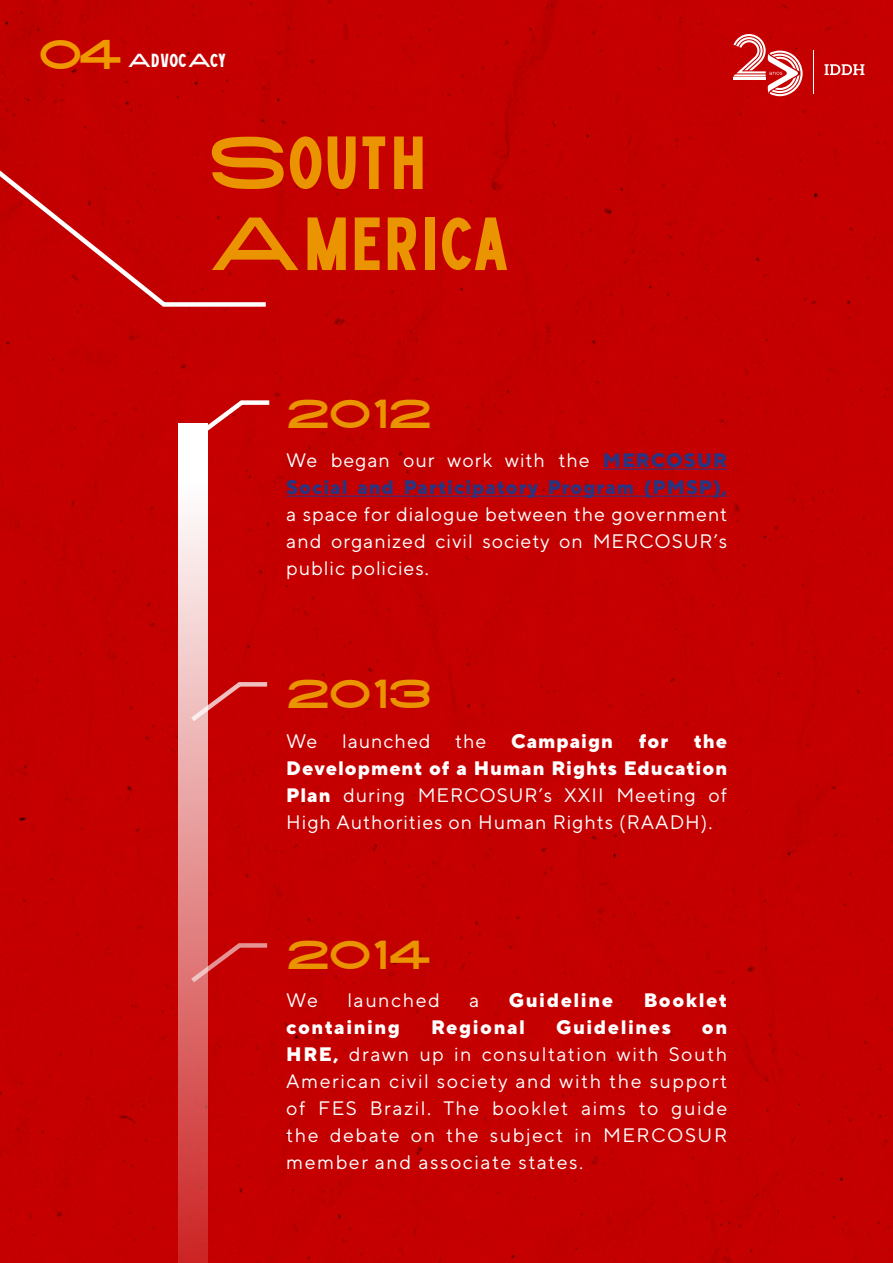
<style>
.page{position:relative;width:893px;height:1263px;background:#c50000}
.page>*{position:absolute;margin:0;border:0;box-sizing:border-box;transform-origin:0 0}
.t1{font:75px/81px "High Cruiser";color:#e99400}
.t2{font:40.5px "High Cruiser";color:#e99400}
.t3{font:19.5px/27px "TT Norms Pro";letter-spacing:.05em;color:#fff;text-align:justify}
.t4{font:800 19.5px/27px "TT Norms Pro";letter-spacing:.05em;color:#273583}
.t5{font:800 19.5px "TT Norms Pro";letter-spacing:.08em;color:#fff}
.t6{font:800 19.5px "TT Norms Pro";letter-spacing:.05em;color:#fff}
.t7{font:19.5px "TT Norms Pro";letter-spacing:.08em;color:#fff}
.t8{font:18.9px "High Cruiser";letter-spacing:-.015em;color:#fff}
.s1{font-size:41.55px;color:#f09800}
.s2{font-weight:400;color:#fff}
.s3{font-weight:800}
</style>
<div class="page">
<div style="left:178px;top:423px;width:29px;height:840px;background:linear-gradient(to bottom,#fff,#cc2525)"></div>
<svg style="left:824px;top:64px;width:40px;height:11px"></svg>
<hr style="left:813px;top:51px;width:1px;height:43px;background:#fff">
<svg style="left:733px;top:34px;width:70px;height:62px"></svg>
<hr style="left:603px;top:469px;width:124px;height:1px;background:#273583">
<hr style="left:286px;top:496px;width:441px;height:1px;background:#273583">
<svg style="left:188px;top:398px;width:86px;height:46px"></svg>
<svg style="left:186px;top:680px;width:86px;height:43px;background:#d34141"></svg>
<svg style="left:186px;top:941px;width:86px;height:43px;background:#ce2c2c"></svg>
<div style="left:0;top:160px;width:270px;height:149px;background:#c50000"></div>
<p class="t8" style="left:38px;top:49px;width:190px"><span class="s1">04</span> ADVOCACY</p>
<h1 class="t1" style="left:207px;top:124px;width:306px">SOUTH<br>AMERICA</h1>
<h2 class="t2" style="left:286px;top:389px;width:147px">2012</h2>
<p class="t4" style="left:286px;top:446px;width:442px"><span class="s2">We began our work with the</span> MERCOSUR<br>Social and Participatory Program (PMSP),</p>
<p class="t3" style="left:286px;top:500px;width:442px">a space for dialogue between the government and organized civil society on MERCOSUR’s public policies.</p>
<h2 class="t2" style="left:286px;top:669px;width:147px">2013</h2>
<p class="t3" style="left:286px;top:727px;width:33px">We</p>
<p class="t3" style="left:342px;top:727px;width:90px">launched</p>
<p class="t3" style="left:455px;top:727px;width:33px">the</p>
<p class="t6" style="left:511px;top:729px;width:103px">Campaign</p>
<p class="t5" style="left:639px;top:729px;width:31px">for</p>
<p class="t3" style="left:286px;top:727px;width:442px;text-indent:407px"><span class="s3">the Development of a Human Rights Education Plan</span> during MERCOSUR’s XXII Meeting of High Authorities on Human Rights (RAADH).</p>
<h2 class="t2" style="left:286px;top:930px;width:147px">2014</h2>
<p class="t3" style="left:286px;top:986px;width:33px">We</p>
<p class="t7" style="left:347px;top:988px;width:94px">launched</p>
<p class="t3" style="left:469px;top:986px;width:12px">a</p>
<p class="t5" style="left:509px;top:987px;width:106px">Guideline</p>
<p class="t5" style="left:644px;top:987px;width:85px">Booklet</p>
<p class="t5" style="left:286px;top:1014px;width:115px">containing</p>
<p class="t5" style="left:431px;top:1014px;width:95px">Regional</p>
<p class="t5" style="left:556px;top:1014px;width:116px">Guidelines</p>
<p class="t3" style="left:286px;top:1013px;width:442px;text-indent:416px"><span class="s3">on HRE,</span> drawn up in consultation with South American civil society and with the support of FES Brazil. The booklet aims to guide the debate on the subject in MERCOSUR member and associate states.</p>
</div>
